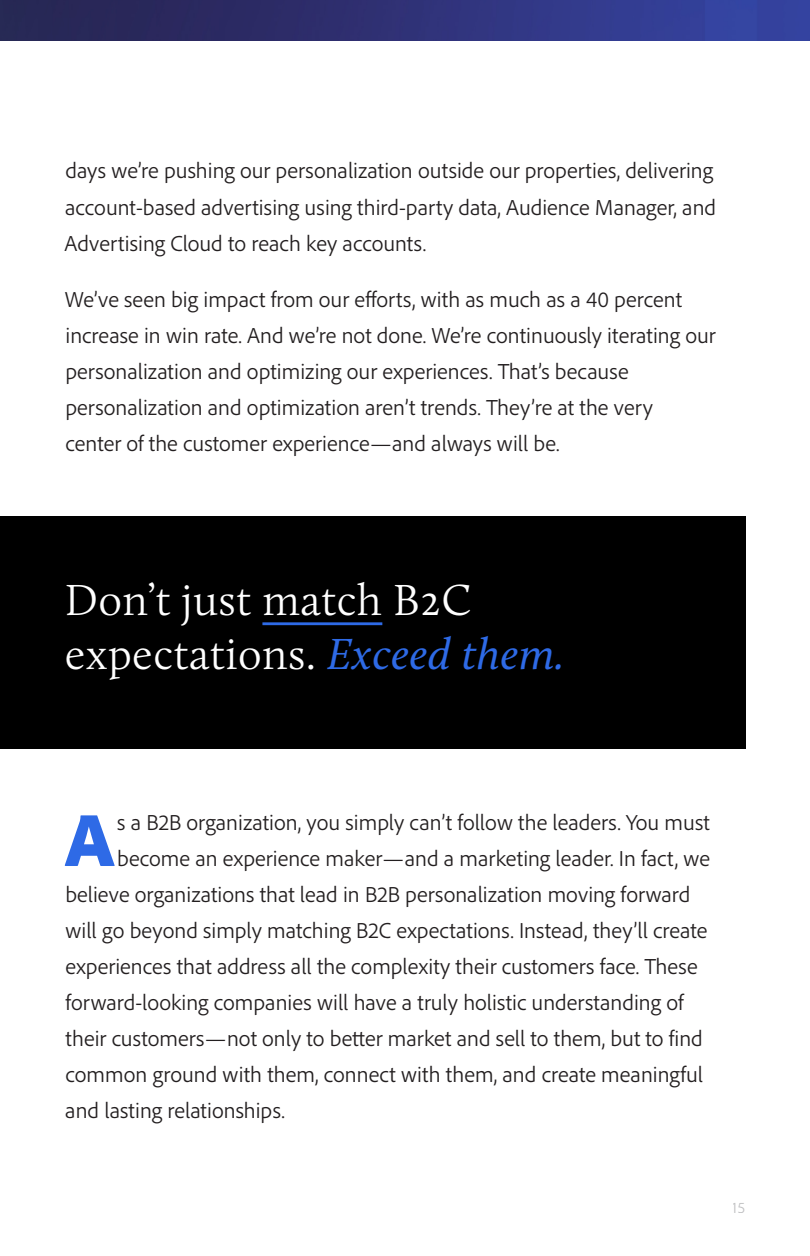
<style>
.page{position:relative;width:810px;height:1256px;background:#fff}
.page>*{position:absolute;margin:0;border:0;box-sizing:border-box;transform-origin:0 0}
.Body_First{font:900 78.08px "Adobe Clean";color:#2e6ae6}
.Section_Head{font:300 45px/54px "Calluna";letter-spacing:.01em;color:#fff}
.Body_First-2{font:300 22.5px "Adobe Clean";color:#231f20}
.Body{font:300 22.5px/36px "Adobe Clean";color:#231f20}
.t1{font:300 15.75px "Adobe Clean";color:#808285}
.s1{font-weight:400;font-style:italic;color:#2e6ae6}
</style>
<div class="page">
<img style="left:0;top:0;width:810px;height:40px">
<div style="left:0;top:516px;width:745px;height:232px;background:#000"></div>
<hr style="left:262px;top:622px;width:120px;height:3px;background:#2e6ae6">
<p class="Body" style="left:64px;top:152px;width:653px">days we’re pushing our personalization outside our properties, delivering account-based advertising using third-party data, Audience Manager, and<br>Advertising Cloud to reach key accounts.</p>
<p class="Body" style="left:65px;top:280px;width:652px">We’ve seen big impact from our efforts, with as much as a 40 percent increase in win rate. And we’re not done. We’re continuously iterating our personalization and optimizing our experiences. That’s because personalization and optimization aren’t trends. They’re at the very<br>center of the customer experience—and always will be.</p>
<p class="Section_Head" style="left:65px;top:572px;width:502px">Don’t just match B2C expectations. <span class="s1">Exceed them.</span></p>
<p class="Body_First" style="left:65px;top:787px;width:51px">A</p>
<p class="Body_First-2" style="left:117px;top:808px;width:594px">s a B2B organization, you simply can’t follow the leaders. You must</p>
<p class="Body_First-2" style="left:117px;top:844px;width:594px">become an experience maker—and a marketing leader. In fact, we</p>
<p class="Body_First-2" style="left:65px;top:880px;width:627px">believe organizations that lead in B2B personalization moving forward</p>
<p class="Body_First-2" style="left:65px;top:916px;width:644px">will go beyond simply matching B2C expectations. Instead, they’ll create</p>
<p class="Body_First-2" style="left:65px;top:952px;width:634px">experiences that address all the complexity their customers face. These</p>
<p class="Body_First-2" style="left:66px;top:988px;width:619px">forward-looking companies will have a truly holistic understanding of</p>
<p class="Body_First-2" style="left:66px;top:1024px;width:639px">their customers—not only to better market and sell to them, but to find</p>
<p class="Body_First-2" style="left:65px;top:1060px;width:639px">common ground with them, connect with them, and create meaningful</p>
<p class="Body_First-2" style="left:65px;top:1096px;width:221px">and lasting relationships.</p>
<p class="t1" style="left:733px;top:1197px;width:14px">15</p>
</div>
